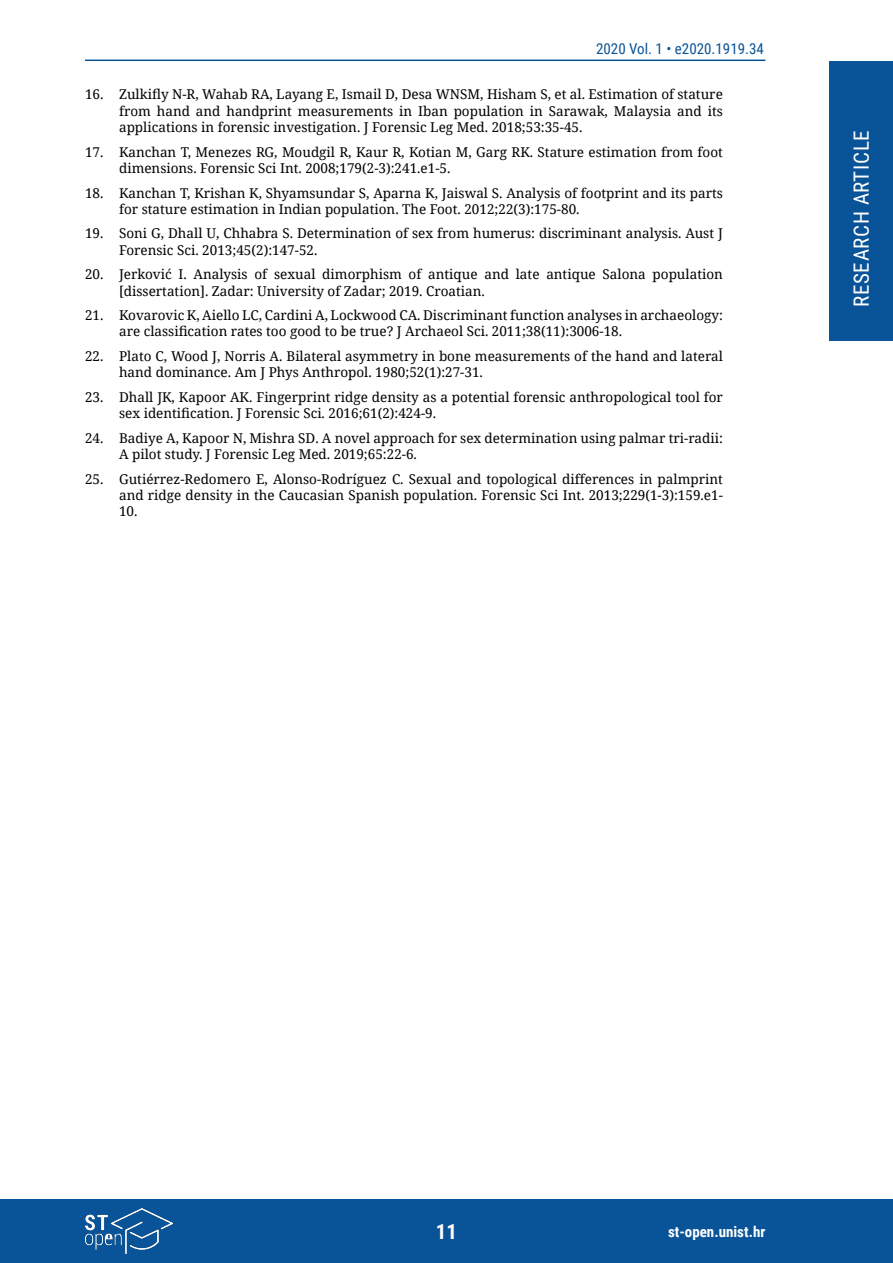
<style>
.page{position:relative;width:893px;height:1263px;background:#fff}
.page>*{position:absolute;margin:0;border:0;box-sizing:border-box;transform-origin:0 0}
.t1{font:21px "Roboto Condensed";letter-spacing:.035em;color:#fff}
.t2{font:700 21px "Roboto Condensed";color:#fff}
.t3{font:15px "Roboto Condensed";color:#095398}
.t4{font:700 15px "Roboto Condensed";color:#fff}
.t5{font:13.5px/16.2px "Noto Serif";color:#000}
</style>
<div class="page">
<div style="left:829px;top:61px;width:64px;height:279px;background:#095398"></div>
<div style="left:0;top:1199px;width:893px;height:64px;background:#095398"></div>
<hr style="left:85px;top:60px;width:680px;height:1px;background:#095398">
<img style="left:85px;top:1209px;width:87px;height:44px">
<p class="t3" style="left:596px;top:38px;width:169px">2020 Vol. 1 • e2020.1919.34</p>
<p class="t5" style="left:119px;top:86px;width:605px;text-align:justify;text-indent:-34px">16. Zulkifly N-R, Wahab RA, Layang E, Ismail D, Desa WNSM, Hisham S, et al. Estimation of stature from hand and handprint measurements in Iban population in Sarawak, Malaysia and its applications in forensic investigation. J Forensic Leg Med. 2018;53:35-45.</p>
<p class="t5" style="left:119px;top:143px;width:605px;text-indent:-34px">17. Kanchan T, Menezes RG, Moudgil R, Kaur R, Kotian M, Garg RK. Stature estimation from foot dimensions. Forensic Sci Int. 2008;179(2-3):241.e1-5.</p>
<p class="t5" style="left:119px;top:184px;width:605px;text-indent:-34px">18. Kanchan T, Krishan K, Shyamsundar S, Aparna K, Jaiswal S. Analysis of footprint and its parts for stature estimation in Indian population. The Foot. 2012;22(3):175-80.</p>
<p class="t5" style="left:119px;top:225px;width:605px;text-indent:-34px">19. Soni G, Dhall U, Chhabra S. Determination of sex from humerus: discriminant analysis. Aust J<br>Forensic Sci. 2013;45(2):147-52.</p>
<p class="t5" style="left:119px;top:266px;width:605px;text-indent:-34px">20. Jerković I. Analysis of sexual dimorphism of antique and late antique Salona population [dissertation]. Zadar: University of Zadar; 2019. Croatian.</p>
<p class="t5" style="left:119px;top:307px;width:605px;text-indent:-34px">21. Kovarovic K, Aiello LC, Cardini A, Lockwood CA. Discriminant function analyses in archaeology: are classification rates too good to be true? J Archaeol Sci. 2011;38(11):3006-18.</p>
<p class="t5" style="left:119px;top:348px;width:605px;text-indent:-34px">22. Plato C, Wood J, Norris A. Bilateral asymmetry in bone measurements of the hand and lateral hand dominance. Am J Phys Anthropol. 1980;52(1):27-31.</p>
<p class="t5" style="left:119px;top:389px;width:605px;text-indent:-34px">23. Dhall JK, Kapoor AK. Fingerprint ridge density as a potential forensic anthropological tool for sex identification. J Forensic Sci. 2016;61(2):424-9.</p>
<p class="t5" style="left:119px;top:429px;width:605px;text-indent:-34px">24. Badiye A, Kapoor N, Mishra SD. A novel approach for sex determination using palmar tri-radii:<br>A pilot study. J Forensic Leg Med. 2019;65:22-6.</p>
<p class="t5" style="left:119px;top:470px;width:605px;text-align:justify;text-indent:-34px">25. Gutiérrez-Redomero E, Alonso-Rodríguez C. Sexual and topological differences in palmprint and ridge density in the Caucasian Spanish population. Forensic Sci Int. 2013;229(1-3):159.e1- 10.</p>
<h1 class="t1" style="left:847px;top:307px;width:179px;rotate:-90deg">RESEARCH ARTICLE</h1>
<h1 class="t2" style="left:436px;top:1217px;width:23px">11</h1>
<p class="t4" style="left:668px;top:1221px;width:99px">st-open.unist.hr</p>
</div>
